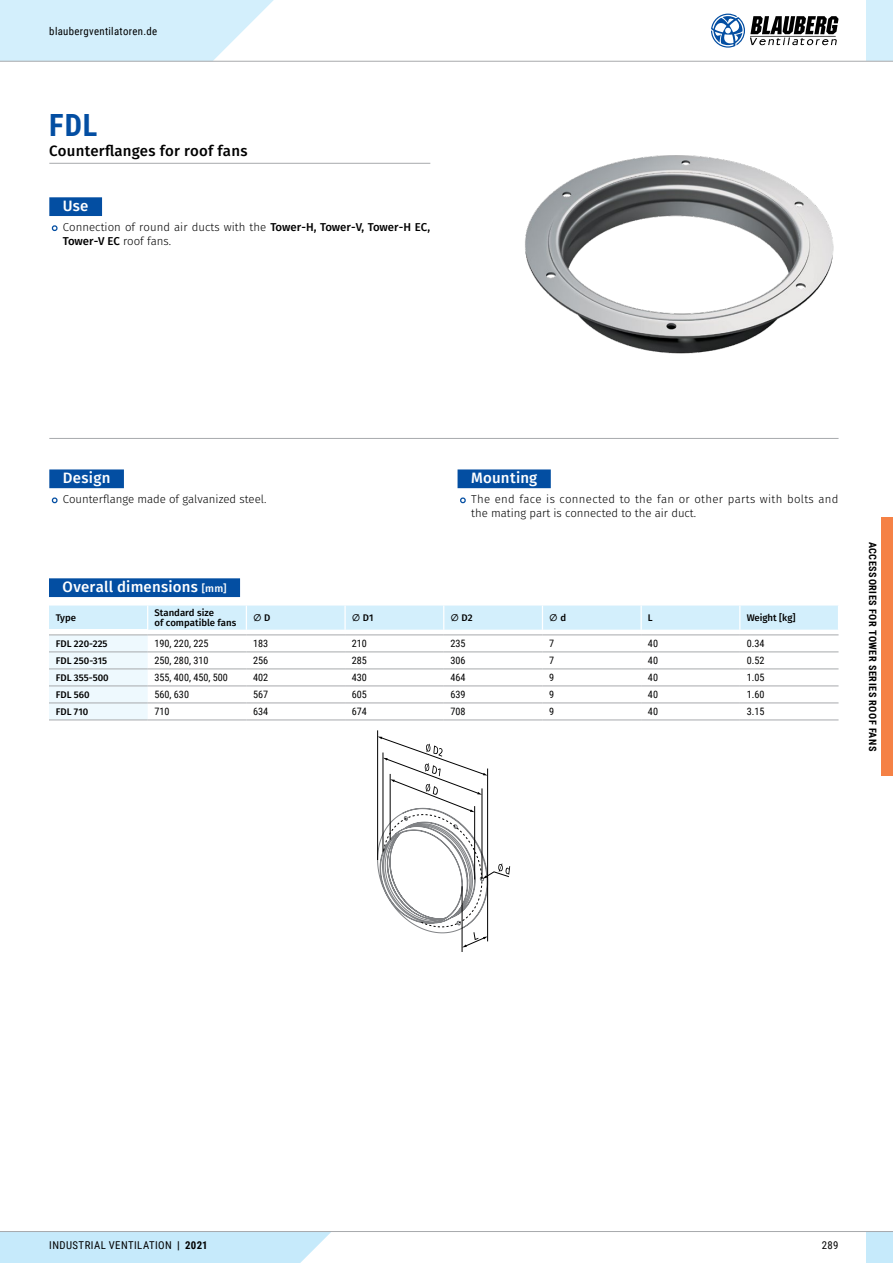
<style>
.page{position:relative;width:893px;height:1263px;background:#fff}
.page>*{position:absolute;margin:0;border:0;box-sizing:border-box;transform-origin:0 0}
.t1{font:700 30.6px "Roboto Condensed";color:#034ea2}
.t2{font:500 15px "Fira Sans";letter-spacing:.015em;color:#fff}
.t3{font:500 15px "Fira Sans";letter-spacing:.015em;color:#000}
.t4{font:300 11.4px/13.6px "Fira Sans";letter-spacing:.005em;color:#000}
.t5{font:300 11.4px/13.6px "Fira Sans";letter-spacing:.03em;color:#000}
.t6{font:10.8px "Roboto Condensed";letter-spacing:.035em;color:#000}
.t7{font:10.2px "Roboto Condensed";color:#000}
.t8{font:700 10.2px "Roboto Condensed";letter-spacing:.055em;color:#000}
.t9{font:500 9.6px/10.8px "Fira Sans";color:#000}
.s1{font-weight:500}
.s2{font-size:10.5px}
.s3{font-weight:700}
</style>
<div class="page">
<div style="left:881px;top:517px;width:12px;height:259px;background:#f58145"></div>
<img style="left:525px;top:155px;width:309px;height:199px">
<hr style="left:49px;top:163px;width:381px;height:1px;background:#a7a9ac">
<div style="left:49px;top:197px;width:53px;height:19px;background:#034ea2"></div>
<svg style="left:51px;top:225px;width:7px;height:7px"></svg>
<div style="left:49px;top:469px;width:75px;height:19px;background:#034ea2"></div>
<svg style="left:51px;top:497px;width:7px;height:7px"></svg>
<div style="left:458px;top:469px;width:93px;height:19px;background:#034ea2"></div>
<svg style="left:460px;top:497px;width:6px;height:7px"></svg>
<hr style="left:49px;top:438px;width:789px;height:1px;background:#a7a9ac">
<div style="left:49px;top:578px;width:191px;height:19px;background:#034ea2"></div>
<hr style="left:246px;top:720px;width:99px;height:1px;background:#a7a9ac">
<hr style="left:345px;top:720px;width:99px;height:1px;background:#a7a9ac">
<hr style="left:444px;top:720px;width:98px;height:1px;background:#a7a9ac">
<hr style="left:542px;top:720px;width:99px;height:1px;background:#a7a9ac">
<hr style="left:641px;top:720px;width:99px;height:1px;background:#a7a9ac">
<hr style="left:740px;top:720px;width:98px;height:1px;background:#a7a9ac">
<hr style="left:49px;top:720px;width:99px;height:1px;background:#a7a9ac">
<hr style="left:148px;top:720px;width:98px;height:1px;background:#a7a9ac">
<svg style="left:49px;top:605px;width:790px;height:115px"></svg>
<hr style="left:49px;top:635px;width:99px;height:1px;background:#a7a9ac">
<hr style="left:246px;top:635px;width:99px;height:1px;background:#a7a9ac">
<hr style="left:345px;top:635px;width:99px;height:1px;background:#a7a9ac">
<hr style="left:444px;top:635px;width:98px;height:1px;background:#a7a9ac">
<hr style="left:542px;top:635px;width:99px;height:1px;background:#a7a9ac">
<hr style="left:641px;top:635px;width:99px;height:1px;background:#a7a9ac">
<hr style="left:740px;top:635px;width:98px;height:1px;background:#a7a9ac">
<svg style="left:377px;top:730px;width:133px;height:222px"></svg>
<div style="left:866px;top:1231px;width:27px;height:32px;background:#c6eafb"></div>
<div style="left:0;top:1232px;width:331px;height:31px;background:#c6eafb"></div>
<hr style="left:0;top:1231px;width:893px;height:1px;background:#a7a9ac">
<div style="left:866px;top:0;width:27px;height:61px;background:#d3effc"></div>
<svg style="left:0;top:0;width:295px;height:61px"></svg>
<hr style="left:0;top:61px;width:893px;height:1px;background:#a7a9ac">
<svg style="left:711px;top:14px;width:127px;height:34px"></svg>
<p class="t6" style="left:49px;top:23px;width:109px">blaubergventilatoren.de</p>
<h1 class="t1" style="left:49px;top:104px;width:50px">FDL</h1>
<h2 class="t3" style="left:49px;top:141px;width:200px">Counterflanges for roof fans</h2>
<h2 class="t2" style="left:63px;top:195px;width:27px">Use</h2>
<p class="t4" style="left:63px;top:221px;width:369px">Connection of round air ducts with the <span class="s1">Tower-H, Tower-V, Tower-H EC,<br>Tower-V EC</span> roof fans.</p>
<h2 class="t2" style="left:63px;top:467px;width:49px">Design</h2>
<p class="t4" style="left:63px;top:493px;width:205px">Counterflange made of galvanized steel.</p>
<h2 class="t2" style="left:471px;top:467px;width:68px">Mounting</h2>
<p class="t5" style="left:471px;top:493px;width:369px">The end face is connected to the fan or other parts with bolts and the mating part is connected to the air duct.</p>
<h2 class="t2" style="left:63px;top:576px;width:165px">Overall dimensions <span class="s2">[mm]</span></h2>
<p class="t9" style="left:56px;top:613px;width:22px">Type</p>
<p class="t9" style="left:154px;top:607px;width:83px">Standard size<br>of compatible fans</p>
<p class="t9" style="left:253px;top:613px;width:19px">∅ D</p>
<p class="t9" style="left:352px;top:613px;width:23px">∅ D1</p>
<p class="t9" style="left:451px;top:613px;width:24px">∅ D2</p>
<p class="t9" style="left:549px;top:613px;width:18px">∅ d</p>
<p class="t9" style="left:648px;top:613px;width:6px">L</p>
<p class="t9" style="left:747px;top:613px;width:50px">Weight [kg]</p>
<p class="t9" style="left:56px;top:639px;width:53px">FDL 220-225</p>
<p class="t7" style="left:154px;top:636px;width:56px">190, 220, 225</p>
<p class="t7" style="left:253px;top:636px;width:17px">183</p>
<p class="t7" style="left:352px;top:636px;width:17px">210</p>
<p class="t7" style="left:451px;top:636px;width:17px">235</p>
<p class="t7" style="left:549px;top:636px;width:7px">7</p>
<p class="t7" style="left:648px;top:636px;width:12px">40</p>
<p class="t7" style="left:747px;top:636px;width:19px">0.34</p>
<p class="t9" style="left:56px;top:656px;width:53px">FDL 250-315</p>
<p class="t7" style="left:154px;top:653px;width:56px">250, 280, 310</p>
<p class="t7" style="left:253px;top:653px;width:17px">256</p>
<p class="t7" style="left:352px;top:653px;width:17px">285</p>
<p class="t7" style="left:451px;top:653px;width:17px">306</p>
<p class="t7" style="left:549px;top:653px;width:7px">7</p>
<p class="t7" style="left:648px;top:653px;width:12px">40</p>
<p class="t7" style="left:747px;top:653px;width:19px">0.52</p>
<p class="t9" style="left:56px;top:673px;width:54px">FDL 355-500</p>
<p class="t7" style="left:154px;top:670px;width:75px">355, 400, 450, 500</p>
<p class="t7" style="left:253px;top:670px;width:17px">402</p>
<p class="t7" style="left:352px;top:670px;width:17px">430</p>
<p class="t7" style="left:451px;top:670px;width:17px">464</p>
<p class="t7" style="left:549px;top:670px;width:7px">9</p>
<p class="t7" style="left:648px;top:670px;width:12px">40</p>
<p class="t7" style="left:747px;top:670px;width:19px">1.05</p>
<p class="t9" style="left:56px;top:690px;width:35px">FDL 560</p>
<p class="t7" style="left:154px;top:687px;width:36px">560, 630</p>
<p class="t7" style="left:253px;top:687px;width:17px">567</p>
<p class="t7" style="left:352px;top:687px;width:17px">605</p>
<p class="t7" style="left:451px;top:687px;width:17px">639</p>
<p class="t7" style="left:549px;top:687px;width:7px">9</p>
<p class="t7" style="left:648px;top:687px;width:12px">40</p>
<p class="t7" style="left:747px;top:687px;width:19px">1.60</p>
<p class="t9" style="left:56px;top:707px;width:34px">FDL 710</p>
<p class="t7" style="left:154px;top:704px;width:17px">710</p>
<p class="t7" style="left:253px;top:704px;width:17px">634</p>
<p class="t7" style="left:352px;top:704px;width:17px">674</p>
<p class="t7" style="left:451px;top:704px;width:17px">708</p>
<p class="t7" style="left:549px;top:704px;width:7px">9</p>
<p class="t7" style="left:648px;top:704px;width:12px">40</p>
<p class="t7" style="left:747px;top:704px;width:19px">3.15</p>
<p class="t8" style="left:880px;top:541px;width:211px;rotate:90deg">ACCESSORIES FOR TOWER SERIES ROOF FANS</p>
<p class="t6" style="left:49px;top:1238px;width:160px">INDUSTRIAL VENTILATION <span class="s3">| 2021</span></p>
<p class="t6" style="left:822px;top:1238px;width:18px">289</p>
</div>
